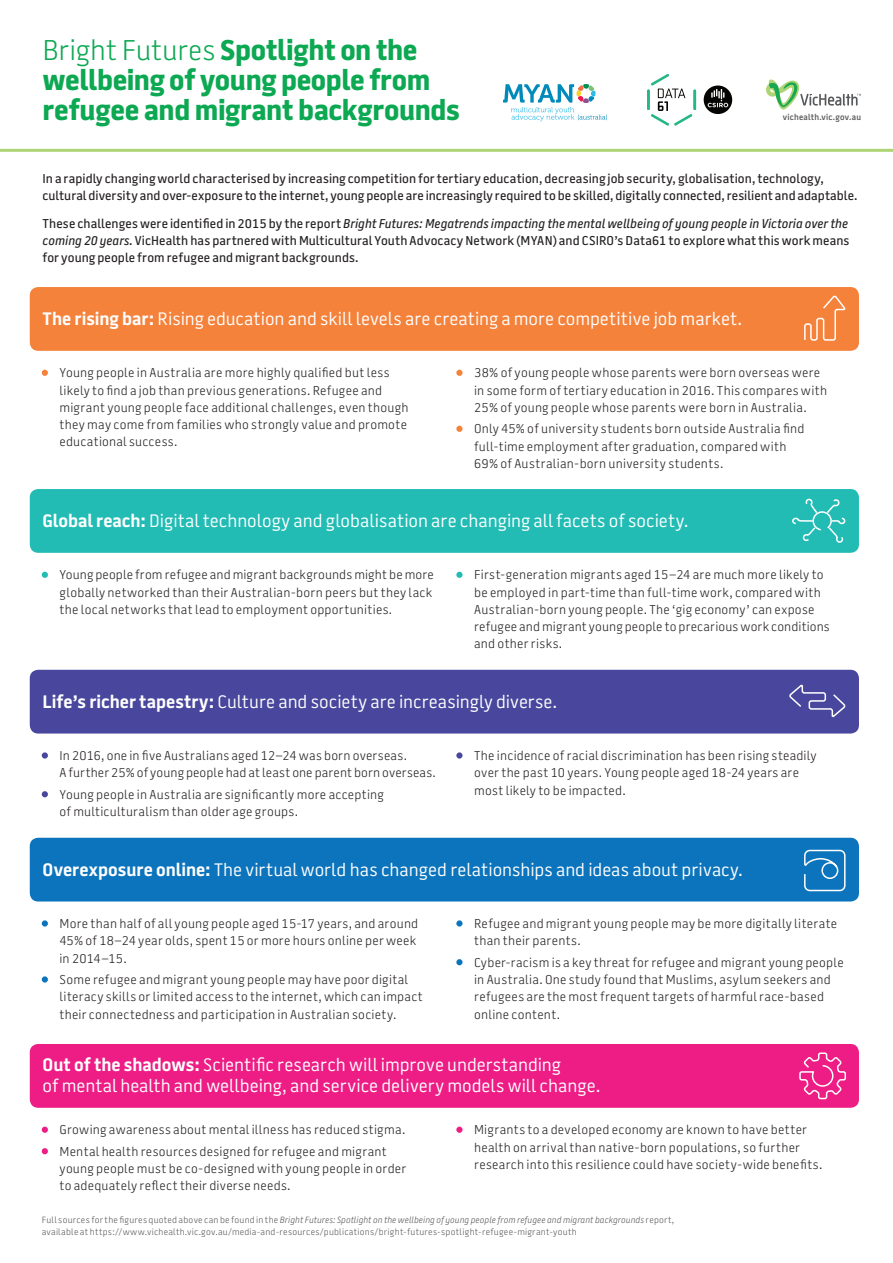
<style>
.page{position:relative;width:893px;height:1263px;background:#fff}
.page>*{position:absolute;margin:0;border:0;box-sizing:border-box;transform-origin:0 0}
.Heading_01{font:800 28.5px/30px "Battersea";letter-spacing:-.01em;color:#0ca852}
.Body{font:18px/21px "Battersea";color:#fff}
.Body-2{font:300 12.75px/17.2px "Battersea";letter-spacing:.02em;color:#231f20}
.Body-3{font:500 12.75px/17.2px "Battersea";letter-spacing:.005em;color:#231f20}
.Body-4{font:300 9px/12px "Battersea";letter-spacing:.025em;color:#57585a}
.Heading_03{font:600 8.4px "Battersea";letter-spacing:.025em;color:#57585a}
.s1{font-weight:300}
.s2{font-style:italic}
.s3{font-weight:700}
.s4{color:#f4823b}
.s5{color:#22bcb5}
.s6{color:#48479d}
.s7{color:#0c74bc}
.s8{color:#ed1d85}
</style>
<div class="page">
<div style="left:30px;top:670px;width:829px;height:63px;background:#48479d;border-radius:9px"></div>
<div style="left:30px;top:838px;width:829px;height:63px;background:#0c74bc;border-radius:9px"></div>
<div style="left:30px;top:1044px;width:829px;height:64px;background:#ed1d85;border-radius:9px"></div>
<div style="left:30px;top:287px;width:829px;height:64px;background:#f4823b;border-radius:9px"></div>
<div style="left:30px;top:489px;width:829px;height:64px;background:#22bcb5;border-radius:9px"></div>
<svg style="left:42px;top:370px;width:6px;height:6px"></svg>
<svg style="left:456px;top:370px;width:6px;height:6px"></svg>
<svg style="left:456px;top:426px;width:6px;height:6px"></svg>
<svg style="left:42px;top:572px;width:6px;height:6px"></svg>
<svg style="left:456px;top:572px;width:6px;height:6px"></svg>
<svg style="left:42px;top:752px;width:6px;height:6px"></svg>
<svg style="left:42px;top:791px;width:6px;height:6px"></svg>
<svg style="left:456px;top:752px;width:6px;height:6px"></svg>
<svg style="left:42px;top:1127px;width:6px;height:6px"></svg>
<svg style="left:42px;top:1148px;width:6px;height:6px"></svg>
<svg style="left:456px;top:1127px;width:6px;height:6px"></svg>
<svg style="left:42px;top:920px;width:6px;height:6px"></svg>
<svg style="left:42px;top:976px;width:6px;height:6px"></svg>
<svg style="left:456px;top:920px;width:6px;height:6px"></svg>
<svg style="left:456px;top:959px;width:6px;height:6px"></svg>
<svg style="left:804px;top:295px;width:42px;height:46px"></svg>
<svg style="left:792px;top:498px;width:54px;height:45px"></svg>
<svg style="left:789px;top:685px;width:57px;height:33px"></svg>
<svg style="left:804px;top:849px;width:42px;height:43px"></svg>
<svg style="left:799px;top:1052px;width:47px;height:48px"></svg>
<svg style="left:766px;top:79px;width:95px;height:31px"></svg>
<svg style="left:647px;top:74px;width:49px;height:52px"></svg>
<svg style="left:704px;top:86px;width:28px;height:28px"></svg>
<svg style="left:503px;top:84px;width:104px;height:37px"></svg>
<hr style="left:0;top:149px;width:893px;height:3px;background:#aed475">
<p class="Heading_01" style="left:43px;top:36px;width:419px"><span class="s1">Bright Futures</span> Spotlight on the wellbeing of young people from refugee and migrant backgrounds</p>
<p class="Heading_03" style="left:783px;top:111px;width:80px">vichealth.vic.gov.au</p>
<p class="Body-3" style="left:43px;top:170px;width:816px">In a rapidly changing world characterised by increasing competition for tertiary education, decreasing job security, globalisation, technology, cultural diversity and over-exposure to the internet, young people are increasingly required to be skilled, digitally connected, resilient and adaptable.</p>
<p class="Body-3" style="left:43px;top:215px;width:808px;text-align:justify">These challenges were identified in 2015 by the report <span class="s2">Bright Futures: Megatrends impacting the mental wellbeing of young people in Victoria over the coming 20 years</span>. VicHealth has partnered with Multicultural Youth Advocacy Network (MYAN) and CSIRO’s Data61 to explore what this work means for young people from refugee and migrant backgrounds.</p>
<p class="Body" style="left:43px;top:308px;width:701px"><span class="s3">The rising bar:</span> Rising education and skill levels are creating a more competitive job market.</p>
<p class="Body-2" style="left:60px;top:365px;width:351px;text-indent:-17px"><span class="s4">•</span> Young people in Australia are more highly qualified but less likely to find a job than previous generations. Refugee and migrant young people face additional challenges, even though they may come from families who strongly value and promote educational success.</p>
<p class="Body-2" style="left:474px;top:365px;width:355px;text-indent:-17px"><span class="s4">•</span> 38% of young people whose parents were born overseas were in some form of tertiary education in 2016. This compares with<br>25% of young people whose parents were born in Australia.</p>
<p class="Body-2" style="left:474px;top:421px;width:332px;text-indent:-17px"><span class="s4">•</span> Only 45% of university students born outside Australia find full-time employment after graduation, compared with<br>69% of Australian-born university students.</p>
<p class="Body" style="left:43px;top:510px;width:648px"><span class="s3">Global reach:</span> Digital technology and globalisation are changing all facets of society.</p>
<p class="Body-2" style="left:60px;top:567px;width:376px;text-indent:-17px"><span class="s5">•</span> Young people from refugee and migrant backgrounds might be more globally networked than their Australian-born peers but they lack the local networks that lead to employment opportunities.</p>
<p class="Body-2" style="left:474px;top:567px;width:357px;text-indent:-17px"><span class="s5">•</span> First-generation migrants aged 15–24 are much more likely to be employed in part-time than full-time work, compared with Australian-born young people. The ‘gig economy’ can expose refugee and migrant young people to precarious work conditions and other risks.</p>
<p class="Body" style="left:43px;top:691px;width:516px"><span class="s3">Life’s richer tapestry:</span> Culture and society are increasingly diverse.</p>
<p class="Body-2" style="left:60px;top:747px;width:378px;text-indent:-17px"><span class="s6">•</span> In 2016, one in five Australians aged 12–24 was born overseas.<br>A further 25% of young people had at least one parent born overseas.</p>
<p class="Body-2" style="left:60px;top:786px;width:326px;text-indent:-17px"><span class="s6">•</span> Young people in Australia are significantly more accepting of multiculturalism than older age groups.</p>
<p class="Body-2" style="left:474px;top:747px;width:344px;text-indent:-17px"><span class="s6">•</span> The incidence of racial discrimination has been rising steadily over the past 10 years. Young people aged 18-24 years are most likely to be impacted.</p>
<p class="Body" style="left:43px;top:859px;width:702px"><span class="s3">Overexposure online:</span> The virtual world has changed relationships and ideas about privacy.</p>
<p class="Body-2" style="left:60px;top:915px;width:360px;text-indent:-17px"><span class="s7">•</span> More than half of all young people aged 15-17 years, and around<br>45% of 18–24 year olds, spent 15 or more hours online per week in 2014–15.</p>
<p class="Body-2" style="left:60px;top:971px;width:365px;text-indent:-17px"><span class="s7">•</span> Some refugee and migrant young people may have poor digital literacy skills or limited access to the internet, which can impact their connectedness and participation in Australian society.</p>
<p class="Body-2" style="left:474px;top:915px;width:365px;text-indent:-17px"><span class="s7">•</span> Refugee and migrant young people may be more digitally literate than their parents.</p>
<p class="Body-2" style="left:474px;top:954px;width:371px;text-indent:-17px"><span class="s7">•</span> Cyber-racism is a key threat for refugee and migrant young people in Australia. One study found that Muslims, asylum seekers and refugees are the most frequent targets of harmful race-based online content.</p>
<p class="Body" style="left:43px;top:1055px;width:559px"><span class="s3">Out of the shadows:</span> Scientific research will improve understanding<br>of mental health and wellbeing, and service delivery models will change.</p>
<p class="Body-2" style="left:43px;top:1121px;width:364px"><span class="s8">•</span> Growing awareness about mental illness has reduced stigma.</p>
<p class="Body-2" style="left:60px;top:1143px;width:348px;text-indent:-17px"><span class="s8">•</span> Mental health resources designed for refugee and migrant young people must be co-designed with young people in order to adequately reflect their diverse needs.</p>
<p class="Body-2" style="left:474px;top:1121px;width:350px;text-indent:-17px"><span class="s8">•</span> Migrants to a developed economy are known to have better health on arrival than native-born populations, so further research into this resilience could have society-wide benefits.</p>
<p class="Body-4" style="left:42px;top:1214px;width:634px">Full sources for the figures quoted above can be found in the <span class="s2">Bright Futures: Spotlight on the wellbeing of young people from refugee and migrant backgrounds</span> report, available at https://www.vichealth.vic.gov.au/media-and-resources/publications/bright-futures-spotlight-refugee-migrant-youth</p>
</div>
